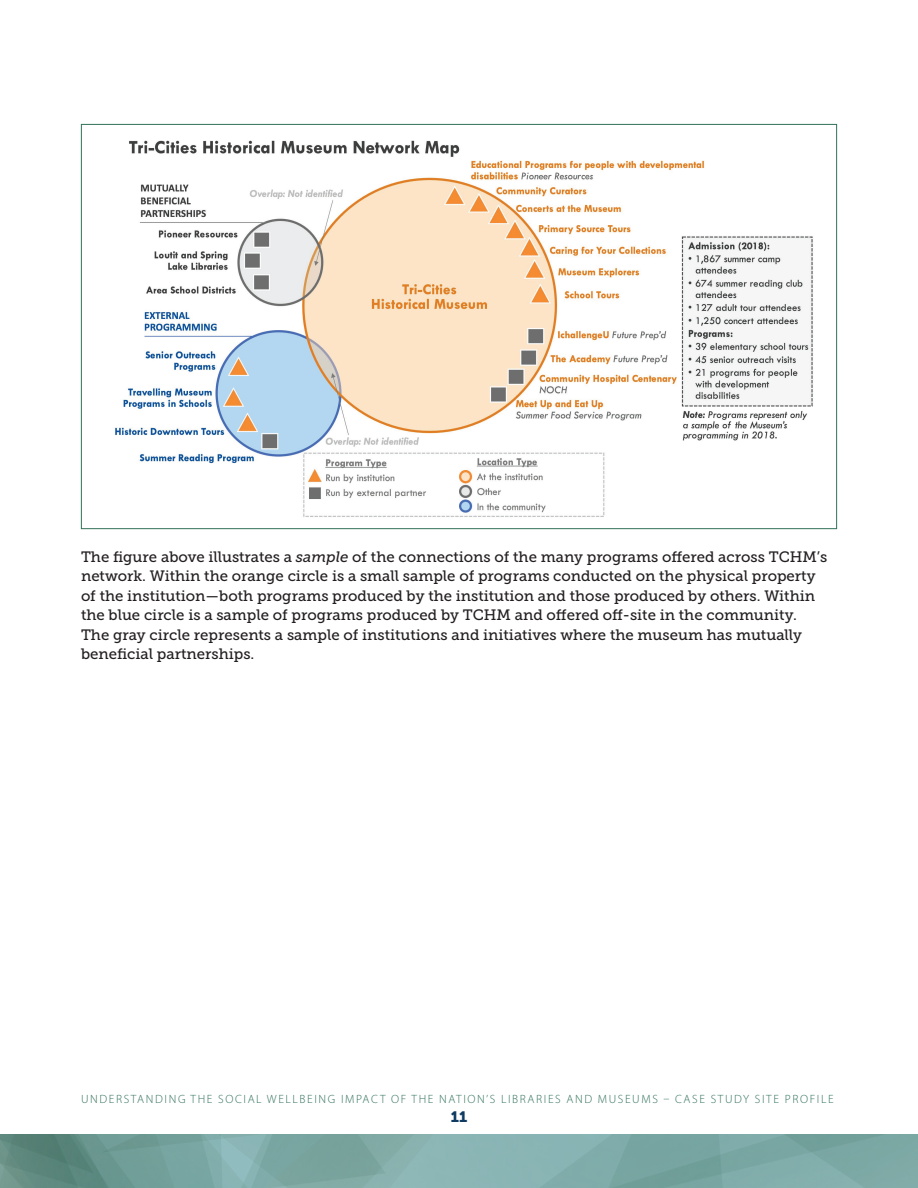
<style>
.page{position:relative;width:918px;height:1188px;background:#fff}
.page>*{position:absolute;margin:0;border:0;box-sizing:border-box;transform-origin:0 0}
.Body_Text{font:15px/19.5px "Museo Slab 500";color:#231f20}
.t1{font:15px "Museo Slab 900";color:#0e3b62}
.t2{font:300 12px "Myriad Pro";letter-spacing:.135em;color:#31715a}
.s1{font-style:italic}
</style>
<div class="page">
<img style="left:0;top:1134px;width:918px;height:54px">
<img style="left:115px;top:140px;width:698px;height:377px">
<p class="Body_Text" style="left:81px;top:547px;width:748px">The figure above illustrates a <span class="s1">sample</span> of the connections of the many programs offered across TCHM’s network. Within the orange circle is a small sample of programs conducted on the physical property of the institution—both programs produced by the institution and those produced by others. Within the blue circle is a sample of programs produced by TCHM and offered off-site in the community.<br>The gray circle represents a sample of institutions and initiatives where the museum has mutually beneficial partnerships.</p>
<p class="t2" style="left:81px;top:1091px;width:754px">UNDERSTANDING THE SOCIAL WELLBEING IMPACT OF THE NATION’S LIBRARIES AND MUSEUMS – CASE STUDY SITE PROFILE</p>
<p class="t1" style="left:451px;top:1108px;width:18px">11</p>
</div>
